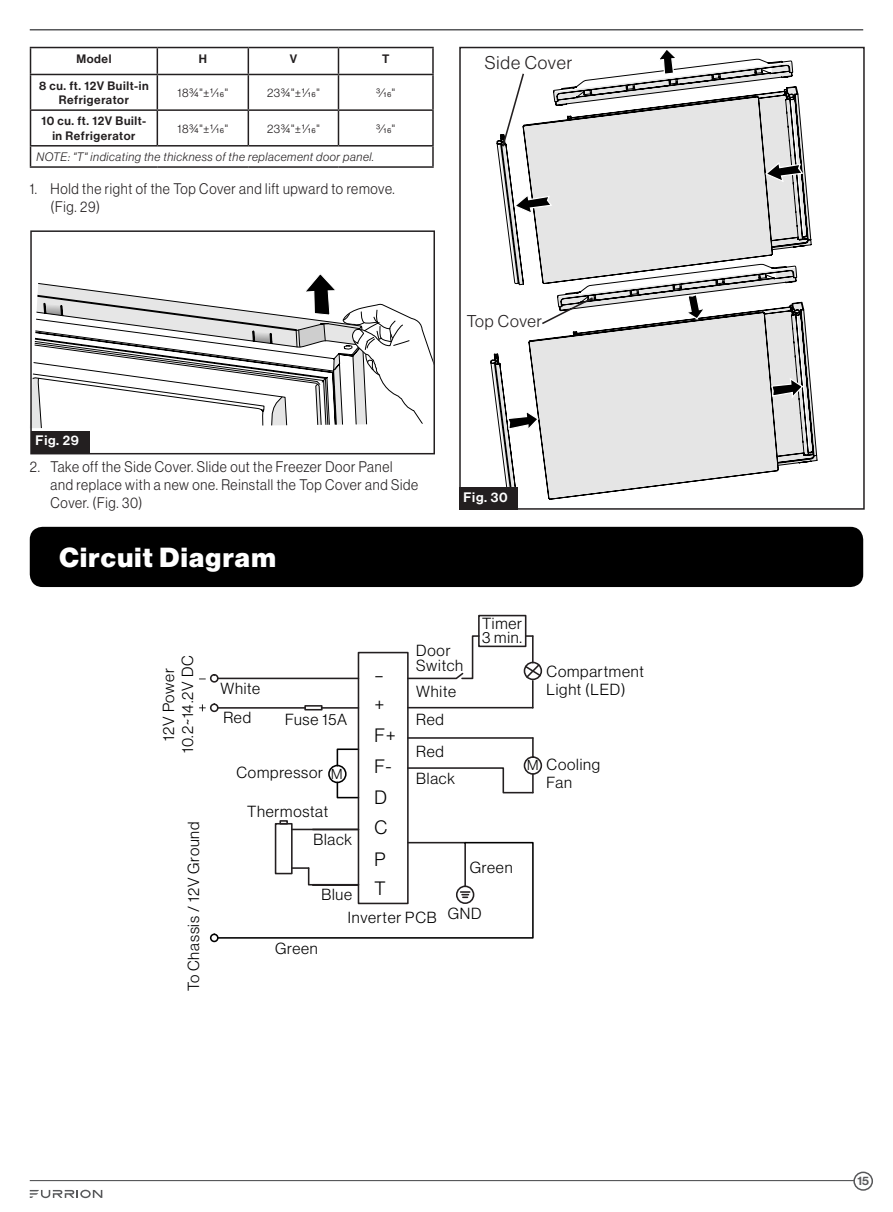
<style>
.page{position:relative;width:893px;height:1212px;background:#fff}
.page>*{position:absolute;margin:0;border:0;box-sizing:border-box;transform-origin:0 0}
.Body_-_Heading{font:27px "N Haas Grotesk DS Pro 95 Blk";letter-spacing:.05em;color:#fff}
.t1{font:18.9px/31px "N Haas Grotesk DS Pro 45 Lt";color:#000}
.t2{font:18.9px/29px "N Haas Grotesk DS Pro 45 Lt";color:#000;scale:1.5 1}
.t3{font:18px "N Haas Grotesk DS Pro 45 Lt";letter-spacing:.05em;color:#231f20}
.t4{font:16.65px "N Haas Grotesk DS Pro 45 Lt";letter-spacing:.04em;color:#231f20}
.t5{font:15.75px/18.9px "N Haas Grotesk DS Pro 45 Lt";letter-spacing:.05em;color:#000}
.t6{font:15px/18px "N Haas Grotesk DS Pro 45 Lt";letter-spacing:.05em;color:#231f20;scale:.92 1}
.t7{font:14.1px "N Haas Grotesk DS Pro 45 Lt";color:#000}
.t8{font:13.5px "N Haas Grotesk DS Pro 65 Md";letter-spacing:.05em;color:#fff}
.t9{font:12px/14.4px "N Haas Grotesk DS Pro 65 Md";letter-spacing:.05em;color:#231f20;text-align:center}
.t10{font:12px "N Haas Grotesk DS Pro 45 Lt";letter-spacing:.05em;color:#231f20}
.t11{font:12px "N Haas Grotesk DS Pro 46 Lt It";letter-spacing:.05em;color:#231f20}
.t12{font:12px "N Haas Grotesk DS Pro 65 Md";color:#57585a}
</style>
<div class="page">
<hr style="left:30px;top:1180px;width:833px;height:1px;background:#57585a">
<svg style="left:30px;top:1190px;width:72px;height:8px"></svg>
<div style="left:854px;top:1172px;width:18px;height:18px;background:#fff;border-radius:50%"></div>
<div style="left:853px;top:1171px;width:20px;height:20px;border:2px solid #57585a;border-radius:50%"></div>
<hr style="left:30px;top:29px;width:833px;height:2px;background:#57585a">
<hr style="left:30px;top:47px;width:127px;height:1px;background:#231f20">
<svg style="left:30px;top:48px;width:1px;height:26px"></svg>
<hr style="left:157px;top:47px;width:91px;height:1px;background:#231f20">
<svg style="left:157px;top:48px;width:1px;height:26px"></svg>
<hr style="left:248px;top:47px;width:90px;height:1px;background:#231f20">
<svg style="left:248px;top:48px;width:1px;height:26px"></svg>
<hr style="left:338px;top:47px;width:96px;height:1px;background:#231f20">
<svg style="left:338px;top:48px;width:1px;height:26px"></svg>
<hr style="left:432px;top:48px;width:2px;height:26px;background:#231f20">
<hr style="left:30px;top:74px;width:127px;height:1px;background:#231f20">
<hr style="left:30px;top:75px;width:1px;height:34px;background:#231f20">
<hr style="left:157px;top:74px;width:91px;height:1px;background:#231f20">
<hr style="left:157px;top:75px;width:1px;height:34px;background:#231f20">
<hr style="left:248px;top:74px;width:90px;height:1px;background:#231f20">
<hr style="left:248px;top:75px;width:1px;height:34px;background:#231f20">
<hr style="left:338px;top:74px;width:96px;height:1px;background:#231f20">
<hr style="left:338px;top:75px;width:1px;height:34px;background:#231f20">
<hr style="left:432px;top:75px;width:2px;height:34px;background:#231f20">
<hr style="left:30px;top:109px;width:127px;height:2px;background:#231f20">
<hr style="left:30px;top:111px;width:1px;height:34px;background:#231f20">
<hr style="left:157px;top:109px;width:91px;height:2px;background:#231f20">
<hr style="left:157px;top:111px;width:1px;height:34px;background:#231f20">
<hr style="left:248px;top:109px;width:90px;height:2px;background:#231f20">
<hr style="left:248px;top:111px;width:1px;height:34px;background:#231f20">
<hr style="left:338px;top:109px;width:96px;height:2px;background:#231f20">
<hr style="left:338px;top:111px;width:1px;height:34px;background:#231f20">
<hr style="left:432px;top:111px;width:2px;height:34px;background:#231f20">
<hr style="left:30px;top:145px;width:127px;height:2px;background:#231f20">
<svg style="left:30px;top:147px;width:1px;height:19px"></svg>
<hr style="left:157px;top:145px;width:91px;height:2px;background:#231f20">
<hr style="left:248px;top:145px;width:90px;height:2px;background:#231f20">
<hr style="left:338px;top:145px;width:96px;height:2px;background:#231f20">
<svg style="left:432px;top:147px;width:2px;height:19px"></svg>
<hr style="left:30px;top:166px;width:127px;height:2px;background:#231f20">
<hr style="left:157px;top:166px;width:91px;height:2px;background:#231f20">
<hr style="left:248px;top:166px;width:90px;height:2px;background:#231f20">
<hr style="left:338px;top:166px;width:96px;height:2px;background:#231f20">
<div style="left:30px;top:230px;width:405px;height:224px;border:2px solid #231f20"></div>
<div style="left:31px;top:431px;width:59px;height:22px;background:#231f20"></div>
<svg style="left:30px;top:273px;width:404px;height:178px"></svg>
<svg style="left:804px;top:158px;width:13px;height:305px"></svg>
<div style="left:459px;top:487px;width:59px;height:23px;background:#231f20"></div>
<svg style="left:461px;top:30px;width:343px;height:558px"></svg>
<div style="left:30px;top:527px;width:833px;height:60px;background:#000;border-radius:13px"></div>
<div style="left:210px;top:674px;width:9px;height:9px;border:2px solid #231f20;border-radius:50%"></div>
<div style="left:210px;top:703px;width:9px;height:9px;border:2px solid #231f20;border-radius:50%"></div>
<div style="left:210px;top:933px;width:9px;height:9px;border:2px solid #000;border-radius:50%"></div>
<hr style="left:218px;top:678px;width:140px;height:1px;background:#231f20">
<hr style="left:218px;top:707px;width:87px;height:2px;background:#231f20">
<div style="left:304px;top:705px;width:19px;height:5px;border:2px solid #231f20"></div>
<div style="left:328px;top:765px;width:19px;height:18px;border:2px solid #000;border-radius:8px"></div>
<svg style="left:336px;top:781px;width:22px;height:18px"></svg>
<hr style="left:321px;top:707px;width:37px;height:2px;background:#231f20">
<div style="left:358px;top:652px;width:51px;height:252px;border:2px solid #231f20"></div>
<hr style="left:292px;top:829px;width:66px;height:1px;background:#231f20">
<div style="left:275px;top:823px;width:18px;height:51px;border:2px solid #231f20"></div>
<svg style="left:279px;top:820px;width:9px;height:4px"></svg>
<svg style="left:526px;top:635px;width:7px;height:2px"></svg>
<svg style="left:406px;top:635px;width:74px;height:45px"></svg>
<div style="left:524px;top:662px;width:18px;height:18px;border:2px solid #231f20;border-radius:50%"></div>
<svg style="left:523px;top:663px;width:19px;height:16px"></svg>
<hr style="left:408px;top:707px;width:125px;height:1px;background:#231f20">
<hr style="left:532px;top:636px;width:2px;height:26px;background:#231f20">
<hr style="left:532px;top:681px;width:2px;height:27px;background:#231f20">
<hr style="left:408px;top:737px;width:125px;height:2px;background:#231f20">
<div style="left:524px;top:756px;width:18px;height:19px;border:2px solid #231f20;border-radius:50%"></div>
<svg style="left:406px;top:766px;width:128px;height:28px"></svg>
<svg style="left:532px;top:738px;width:2px;height:19px"></svg>
<div style="left:478px;top:615px;width:48px;height:32px;border:2px solid #231f20"></div>
<svg style="left:199px;top:704px;width:7px;height:7px"></svg>
<svg style="left:216px;top:841px;width:318px;height:98px"></svg>
<p class="t9" style="left:76px;top:52px;width:37px">Model</p>
<p class="t9" style="left:199px;top:52px;width:10px">H</p>
<p class="t9" style="left:290px;top:52px;width:9px">V</p>
<p class="t9" style="left:382px;top:52px;width:9px">T</p>
<p class="t9" style="left:39px;top:79px;width:111px">8 cu. ft. 12V Built-in<br>Refrigerator</p>
<p class="t10" style="left:177px;top:86px;width:52px">183/4"±1/16"</p>
<p class="t10" style="left:267px;top:86px;width:54px">233/4"±1/16"</p>
<p class="t10" style="left:376px;top:86px;width:21px">3/16"</p>
<p class="t9" style="left:41px;top:114px;width:106px">10 cu. ft. 12V Built&shy;in Refrigerator</p>
<p class="t10" style="left:177px;top:122px;width:52px">183/4"±1/16"</p>
<p class="t10" style="left:267px;top:122px;width:54px">233/4"±1/16"</p>
<p class="t10" style="left:376px;top:122px;width:21px">3/16"</p>
<p class="t11" style="left:37px;top:150px;width:339px">NOTE: "T" indicating the thickness of the replacement door panel.</p>
<p class="t6" style="left:51px;top:180px;width:376px;text-indent:-21px">1. Hold the right of the Top Cover and lift upward to remove. (Fig. 29)</p>
<p class="t8" style="left:36px;top:433px;width:45px">Fig. 29</p>
<p class="t6" style="left:51px;top:458px;width:401px;text-indent:-21px">2. Take off the Side Cover. Slide out the Freezer Door Panel and replace with a new one. Reinstall the Top Cover and Side<br>Cover. (Fig. 30)</p>
<p class="Body_-_Heading" style="left:60px;top:542px;width:218px">Circuit Diagram</p>
<p class="t3" style="left:485px;top:53px;width:89px">Side Cover</p>
<p class="t4" style="left:467px;top:312px;width:77px">Top Cover</p>
<p class="t8" style="left:464px;top:489px;width:46px">Fig. 30</p>
<p class="t5" style="left:159px;top:753px;width:99px;text-align:center;rotate:-90deg">12V Power<br>10.2~14.2V DC</p>
<p class="t5" style="left:184px;top:991px;width:171px;rotate:-90deg">To Chassis / 12V Ground</p>
<p class="t5" style="left:220px;top:679px;width:41px">White</p>
<p class="t5" style="left:223px;top:708px;width:29px">Red</p>
<p class="t5" style="left:285px;top:710px;width:64px">Fuse 15A</p>
<p class="t5" style="left:237px;top:763px;width:88px">Compressor</p>
<p class="t7" style="left:331px;top:766px;width:13px">M</p>
<p class="t5" style="left:247px;top:802px;width:82px">Thermostat</p>
<p class="t5" style="left:313px;top:829px;width:40px">Black</p>
<p class="t5" style="left:321px;top:885px;width:32px">Blue</p>
<p class="t2" style="left:374px;top:661px;width:8px">- +</p>
<p class="t1" style="left:374px;top:720px;width:23px">F+<br>F-<br>D<br>C<br>P</p>
<p class="t1" style="left:374px;top:873px;width:13px">T</p>
<p class="t5" style="left:416px;top:643px;width:48px;line-height:14.5px">Door<br>Switch</p>
<p class="t5" style="left:416px;top:681px;width:41px">White</p>
<p class="t5" style="left:416px;top:710px;width:29px">Red</p>
<p class="t5" style="left:416px;top:738px;width:40px;line-height:27.3px">Red<br>Black</p>
<p class="t5" style="left:482px;top:616px;width:42px;line-height:14.5px">Timer<br>3 min.</p>
<p class="t7" style="left:527px;top:757px;width:13px">M</p>
<p class="t5" style="left:470px;top:858px;width:44px">Green</p>
<p class="t5" style="left:275px;top:939px;width:44px">Green</p>
<p class="t5" style="left:348px;top:908px;width:90px">Inverter PCB</p>
<p class="t5" style="left:448px;top:904px;width:35px">GND</p>
<p class="t5" style="left:547px;top:662px;width:99px">Compartment<br>Light (LED)</p>
<p class="t5" style="left:547px;top:754px;width:55px">Cooling<br>Fan</p>
<p class="t12" style="left:857px;top:1174px;width:13px">15</p>
</div>
